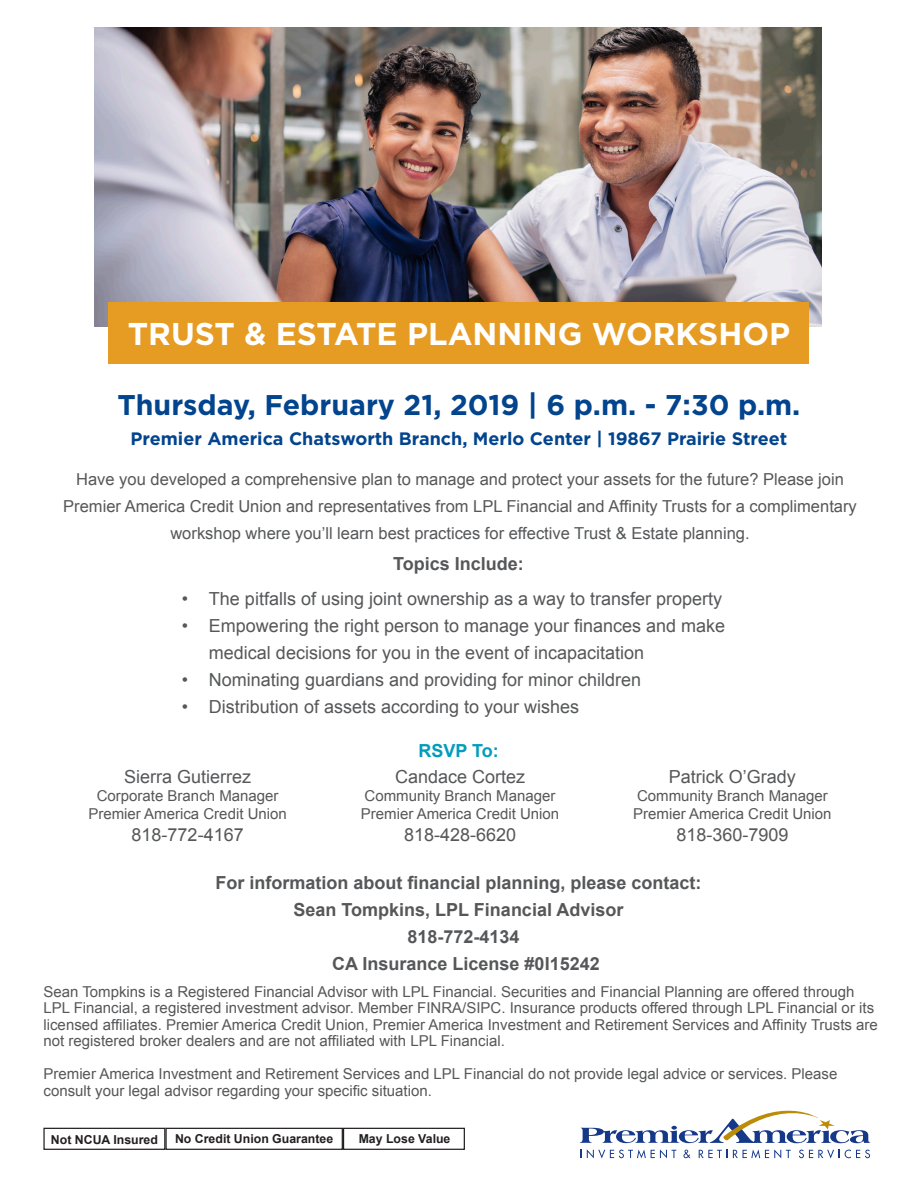
<style>
.page{position:relative;width:918px;height:1188px;background:#fff}
.page>*{position:absolute;margin:0;border:0;box-sizing:border-box;transform-origin:0 0}
.t1{font:700 31.5px "Gotham";color:#fff}
.t2{font:700 28.5px "Gotham";color:#02448d}
.t3{font:18px/27px "Arial";color:#565759}
.t4{font:700 18px "Arial";color:#565759}
.t5{font:700 18px "Gotham";color:#02448d}
.t6{font:700 18px "Arial";color:#049cbd}
.t7{font:16.5px/27px "Arial";color:#565759;text-align:center}
.t8{font:15px/16.5px "Arial";color:#565759}
.t9{font:700 12.3px "Arial";color:#231f20}
</style>
<div class="page">
<img style="left:94px;top:27px;width:728px;height:299px">
<div style="left:109px;top:302px;width:700px;height:61px;background:#e69c23"></div>
<div style="left:44px;top:1128px;width:121px;height:22px;border:1px solid #231f20"></div>
<div style="left:165px;top:1128px;width:178px;height:22px;border:1px solid #231f20"></div>
<div style="left:343px;top:1128px;width:122px;height:22px;border:1px solid #231f20"></div>
<svg style="left:580px;top:1110px;width:290px;height:33px"></svg>
<svg style="left:581px;top:1149px;width:95px;height:10px"></svg>
<svg style="left:683px;top:1150px;width:7px;height:8px"></svg>
<svg style="left:699px;top:1150px;width:28px;height:8px"></svg>
<svg style="left:733px;top:1149px;width:58px;height:9px"></svg>
<svg style="left:799px;top:1150px;width:71px;height:9px"></svg>
<p class="t1" style="left:128px;top:313px;width:664px">TRUST &amp; ESTATE PLANNING WORKSHOP</p>
<p class="t2" style="left:118px;top:386px;width:684px">Thursday, February 21, 2019 | 6 p.m. - 7:30 p.m.</p>
<p class="t5" style="left:131px;top:427px;width:658px">Premier America Chatsworth Branch, Merlo Center | 19867 Prairie Street</p>
<p class="t7" style="left:63px;top:466px;width:795px">Have you developed a comprehensive plan to manage and protect your assets for the future? Please join<br>Premier America Credit Union and representatives from LPL Financial and Affinity Trusts for a complimentary workshop where you’ll learn best practices for effective Trust &amp; Estate planning.</p>
<p class="t4" style="left:393px;top:552px;width:132px">Topics Include:</p>
<p class="t3" style="left:182px;top:585px;width:542px">• The pitfalls of using joint ownership as a way to transfer property</p>
<p class="t3" style="left:209px;top:612px;width:518px;text-indent:-27px">• Empowering the right person to manage your finances and make medical decisions for you in the event of incapacitation</p>
<p class="t3" style="left:182px;top:666px;width:461px">• Nominating guardians and providing for minor children</p>
<p class="t3" style="left:182px;top:693px;width:399px">• Distribution of assets according to your wishes</p>
<p class="t3" style="left:124px;top:763px;width:129px">Sierra Gutierrez</p>
<p class="t8" style="left:97px;top:788px;width:183px">Corporate Branch Manager</p>
<p class="t8" style="left:88px;top:806px;width:200px">Premier America Credit Union</p>
<p class="t3" style="left:132px;top:821px;width:114px">818-772-4167</p>
<p class="t6" style="left:418px;top:738px;width:82px">RSVP To:</p>
<p class="t3" style="left:395px;top:763px;width:132px">Candace Cortez</p>
<p class="t8" style="left:365px;top:788px;width:192px">Community Branch Manager</p>
<p class="t8" style="left:361px;top:806px;width:200px">Premier America Credit Union</p>
<p class="t3" style="left:404px;top:821px;width:114px">818-428-6620</p>
<p class="t3" style="left:669px;top:763px;width:129px">Patrick O’Grady</p>
<p class="t8" style="left:637px;top:788px;width:192px">Community Branch Manager</p>
<p class="t8" style="left:633px;top:806px;width:200px">Premier America Credit Union</p>
<p class="t3" style="left:676px;top:821px;width:114px">818-360-7909</p>
<p class="t4" style="left:215px;top:870px;width:488px">For information about financial planning, please contact:</p>
<p class="t4" style="left:294px;top:897px;width:331px">Sean Tompkins, LPL Financial Advisor</p>
<p class="t4" style="left:407px;top:924px;width:114px">818-772-4134</p>
<p class="t4" style="left:332px;top:951px;width:269px">CA Insurance License #0I15242</p>
<p class="t8" style="left:44px;top:984px;width:836px">Sean Tompkins is a Registered Financial Advisor with LPL Financial. Securities and Financial Planning are offered through LPL Financial, a registered investment advisor. Member FINRA/SIPC. Insurance products offered through LPL Financial or its licensed affiliates. Premier America Credit Union, Premier America Investment and Retirement Services and Affinity Trusts are not registered broker dealers and are not affiliated with LPL Financial.</p>
<p class="t8" style="left:44px;top:1066px;width:795px">Premier America Investment and Retirement Services and LPL Financial do not provide legal advice or services. Please consult your legal advisor regarding your specific situation.</p>
<p class="t9" style="left:51px;top:1131px;width:109px">Not NCUA Insured</p>
<p class="t9" style="left:175px;top:1131px;width:160px">No Credit Union Guarantee</p>
<p class="t9" style="left:359px;top:1131px;width:93px">May Lose Value</p>
</div>
